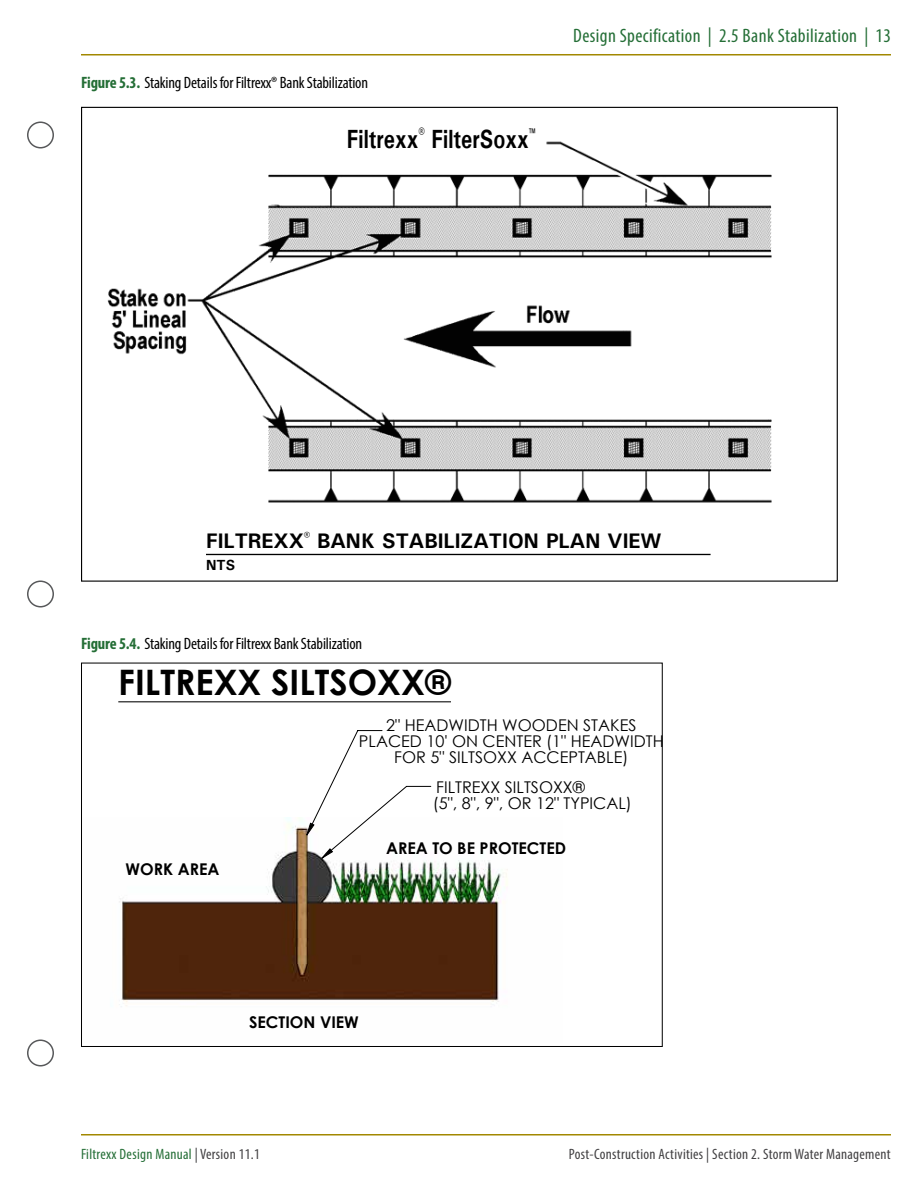
<style>
.page{position:relative;width:918px;height:1188px;background:#fff}
.page>*{position:absolute;margin:0;border:0;box-sizing:border-box;transform-origin:0 0}
.t1{font:700 35.1px "Century Gothic";color:#000}
.t2{font:700 26.4px "Univers";color:#000;scale:.8 1}
.t3{font:700 21.15px "Univers";color:#000}
.t4{font:condensed 19.5px "Myriad Pro";letter-spacing:.02em;color:#246e36}
.t5{font:condensed 16.5px "Myriad Pro";letter-spacing:-.01em;color:#000}
.t6{font:16.2px/15.9px "Century Gothic";color:#000;text-align:center}
.t7{font:700 16.2px "Century Gothic";color:#000}
.t8{font:condensed 15px "Myriad Pro";letter-spacing:.02em;color:#414042}
.t9{font:condensed 15px "Myriad Pro";letter-spacing:.02em;color:#246e36}
.t10{font:700 14.7px "Univers";color:#000}
.t11{font:12.15px "Century Gothic";color:#000}
.s1{font-weight:700;color:#246e36}
.s2{font-style:inherit}
.s3{color:#414042}
</style>
<div class="page">
<div style="left:27px;top:122px;width:27px;height:26px;border:2px solid #58595b;border-radius:50%"></div>
<div style="left:27px;top:580px;width:27px;height:28px;border:2px solid #58595b;border-radius:50%"></div>
<div style="left:27px;top:1040px;width:27px;height:26px;border:2px solid #58595b;border-radius:50%"></div>
<hr style="left:81px;top:1134px;width:810px;height:2px;background:#a28800">
<hr style="left:81px;top:54px;width:810px;height:1px;background:#a28800">
<svg style="left:118px;top:701px;width:333px;height:306px"></svg>
<hr style="left:118px;top:702px;width:333px;height:1px;background:#000">
<svg style="left:156px;top:730px;width:352px;height:277px"></svg>
<svg style="left:321px;top:785px;width:111px;height:74px"></svg>
<svg style="left:307px;top:823px;width:7px;height:12px"></svg>
<img style="left:107px;top:141px;width:665px;height:415px">
<div style="left:264px;top:507px;width:499px;height:70px;background:#fff"></div>
<hr style="left:206px;top:554px;width:505px;height:1px;background:#000">
<div style="left:340px;top:122px;width:205px;height:42px;background:#fff"></div>
<p class="t5" style="left:81px;top:73px;width:289px"><span class="s1">Figure 5.3.</span> Staking Details for Filtrexx® Bank Stabilization</p>
<h2 class="t2" style="left:347px;top:122px;width:238px">Filtrexx<sup>®</sup> FilterSoxx<sup>™</sup></h2>
<p class="t4" style="left:573px;top:23px;width:319px">Design Specification | 2.5 Bank Stabilization | 13</p>
<h3 class="t3" style="left:206px;top:527px;width:457px">FILTREXX<sup>®</sup> BANK STABILIZATION PLAN VIEW</h3>
<p class="t10" style="left:206px;top:555px;width:31px">NTS</p>
<p class="t5" style="left:81px;top:634px;width:283px"><span class="s1">Figure 5.4.</span> Staking Details for Filtrexx Bank Stabilization</p>
<p class="t11" style="left:141px;top:635px;width:8px">8</p>
<p class="t11" style="left:339px;top:635px;width:8px">7</p>
<h1 class="t1" style="left:118px;top:656px;width:334px">FILTREXX SILTSOXX<span class="s2">®</span></h1>
<p class="t7" style="left:126px;top:857px;width:95px">WORK AREA</p>
<p class="t6" style="left:359px;top:717px;width:306px">2" HEADWIDTH WOODEN STAKES<br>PLACED 10' ON CENTER (1" HEADWIDTH<br>FOR 5" SILTSOXX ACCEPTABLE)</p>
<p class="t6" style="left:433px;top:778px;width:201px;text-align:left">FILTREXX SILTSOXX®<br>(5", 8", 9", OR 12" TYPICAL)</p>
<p class="t7" style="left:386px;top:836px;width:182px">AREA TO BE PROTECTED</p>
<p class="t7" style="left:249px;top:1010px;width:111px">SECTION VIEW</p>
<p class="t9" style="left:81px;top:1145px;width:180px">Filtrexx Design Manual <span class="s3">| Version 11.1</span></p>
<p class="t8" style="left:569px;top:1145px;width:323px">Post-Construction Activities | Section 2. Storm Water Management</p>
</div>
